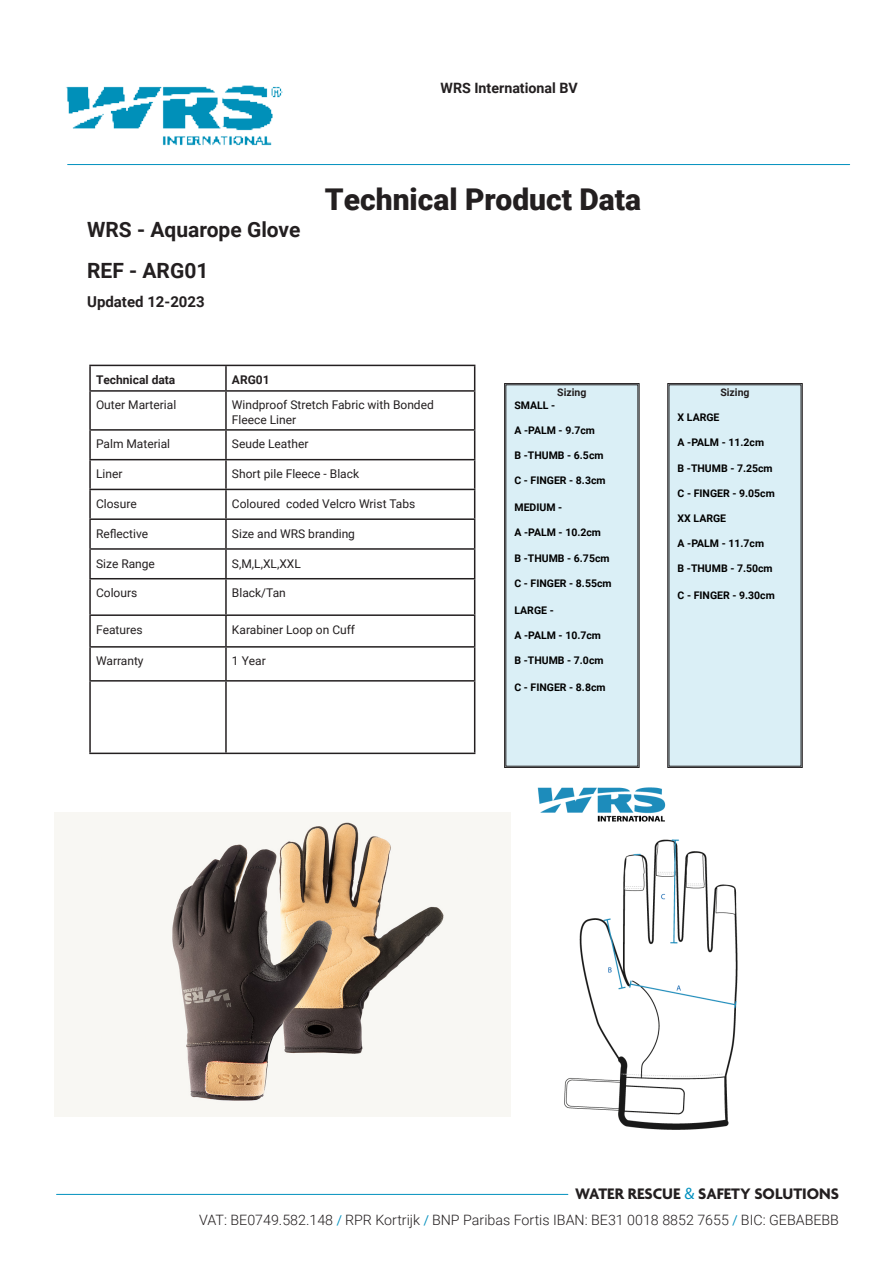
<style>
.page{position:relative;width:893px;height:1263px;background:#fff}
.page>*{position:absolute;margin:0;border:0;box-sizing:border-box;transform-origin:0 0}
.t1{font:900 30px "Roboto";color:#231f20}
.t2{font:700 21px "Roboto";color:#231f20}
.t3{font:700 16.5px "Agenda";color:#231f20}
.t4{font:700 15px "Roboto";color:#231f20}
.t5{font:300 14.25px "Roboto";color:#231f20}
.t6{font:700 14.25px "Roboto";color:#231f20}
.t7{font:12px/14.4px "Roboto";color:#231f20}
.t8{font:700 12px "Roboto";color:#231f20}
.t9{font:700 10.5px "Roboto";color:#000}
.t10{font:700 10.5px "Roboto";color:#231f20}
.s1{font-family:"Myriad Pro";font-weight:400;color:#0090be}
</style>
<div class="page">
<hr style="left:68px;top:164px;width:782px;height:1px;background:#0090be">
<img style="left:66px;top:85px;width:241px;height:81px">
<hr style="left:57px;top:1194px;width:511px;height:1px;background:#0090be">
<hr style="left:89px;top:365px;width:137px;height:1px;background:#231f20">
<hr style="left:89px;top:366px;width:2px;height:24px;background:#231f20">
<hr style="left:226px;top:365px;width:249px;height:1px;background:#231f20">
<hr style="left:225px;top:366px;width:2px;height:24px;background:#231f20">
<svg style="left:474px;top:366px;width:1px;height:24px"></svg>
<hr style="left:89px;top:390px;width:137px;height:2px;background:#231f20">
<hr style="left:89px;top:392px;width:2px;height:37px;background:#231f20">
<hr style="left:226px;top:390px;width:249px;height:2px;background:#231f20">
<hr style="left:225px;top:392px;width:2px;height:37px;background:#231f20">
<hr style="left:474px;top:392px;width:1px;height:37px;background:#231f20">
<hr style="left:89px;top:429px;width:137px;height:2px;background:#231f20">
<hr style="left:89px;top:431px;width:2px;height:28px;background:#231f20">
<hr style="left:226px;top:429px;width:249px;height:2px;background:#231f20">
<hr style="left:225px;top:431px;width:2px;height:28px;background:#231f20">
<hr style="left:89px;top:459px;width:137px;height:1px;background:#231f20">
<hr style="left:89px;top:460px;width:2px;height:29px;background:#231f20">
<hr style="left:226px;top:459px;width:249px;height:1px;background:#231f20">
<hr style="left:225px;top:460px;width:2px;height:29px;background:#231f20">
<hr style="left:89px;top:489px;width:137px;height:1px;background:#231f20">
<hr style="left:89px;top:490px;width:2px;height:28px;background:#231f20">
<hr style="left:226px;top:489px;width:249px;height:1px;background:#231f20">
<hr style="left:225px;top:490px;width:2px;height:28px;background:#231f20">
<hr style="left:89px;top:518px;width:137px;height:2px;background:#231f20">
<hr style="left:89px;top:520px;width:2px;height:28px;background:#231f20">
<hr style="left:226px;top:518px;width:249px;height:2px;background:#231f20">
<hr style="left:225px;top:520px;width:2px;height:28px;background:#231f20">
<hr style="left:89px;top:548px;width:137px;height:2px;background:#231f20">
<hr style="left:89px;top:550px;width:2px;height:28px;background:#231f20">
<hr style="left:226px;top:548px;width:249px;height:2px;background:#231f20">
<hr style="left:225px;top:550px;width:2px;height:28px;background:#231f20">
<svg style="left:474px;top:431px;width:1px;height:147px"></svg>
<hr style="left:89px;top:578px;width:137px;height:1px;background:#231f20">
<hr style="left:89px;top:579px;width:2px;height:35px;background:#231f20">
<hr style="left:226px;top:578px;width:249px;height:1px;background:#231f20">
<hr style="left:225px;top:579px;width:2px;height:35px;background:#231f20">
<hr style="left:474px;top:579px;width:1px;height:35px;background:#231f20">
<hr style="left:89px;top:614px;width:137px;height:2px;background:#231f20">
<hr style="left:89px;top:616px;width:2px;height:30px;background:#231f20">
<hr style="left:226px;top:614px;width:249px;height:2px;background:#231f20">
<hr style="left:225px;top:616px;width:2px;height:30px;background:#231f20">
<hr style="left:474px;top:616px;width:1px;height:30px;background:#231f20">
<hr style="left:89px;top:646px;width:137px;height:2px;background:#231f20">
<hr style="left:89px;top:648px;width:2px;height:32px;background:#231f20">
<hr style="left:226px;top:646px;width:249px;height:2px;background:#231f20">
<hr style="left:225px;top:648px;width:2px;height:32px;background:#231f20">
<hr style="left:474px;top:648px;width:1px;height:32px;background:#231f20">
<hr style="left:89px;top:680px;width:137px;height:2px;background:#231f20">
<hr style="left:89px;top:682px;width:2px;height:71px;background:#231f20">
<hr style="left:226px;top:680px;width:249px;height:2px;background:#231f20">
<hr style="left:225px;top:682px;width:2px;height:71px;background:#231f20">
<hr style="left:474px;top:682px;width:1px;height:71px;background:#231f20">
<hr style="left:89px;top:753px;width:137px;height:1px;background:#231f20">
<hr style="left:226px;top:753px;width:249px;height:1px;background:#231f20">
<div style="left:504px;top:383px;width:135px;height:385px;background:#daeff6"></div>
<div style="left:667px;top:383px;width:135px;height:385px;background:#daeff6"></div>
<img style="left:54px;top:812px;width:456px;height:304px">
<img style="left:537px;top:787px;width:201px;height:343px">
<p class="t6" style="left:441px;top:78px;width:139px">WRS International BV</p>
<p class="t2" style="left:87px;top:215px;width:215px">WRS - Aquarope Glove</p>
<p class="t2" style="left:87px;top:256px;width:123px">REF - ARG01</p>
<p class="t4" style="left:87px;top:291px;width:119px">Updated 12-2023</p>
<p class="t1" style="left:325px;top:178px;width:318px">Technical Product Data</p>
<p class="t8" style="left:96px;top:371px;width:81px">Technical data</p>
<p class="t8" style="left:232px;top:371px;width:39px">ARG01</p>
<p class="t7" style="left:96px;top:398px;width:82px">Outer Marterial</p>
<p class="t7" style="left:232px;top:398px;width:203px">Windproof Stretch Fabric with Bonded<br>Fleece Liner</p>
<p class="t7" style="left:96px;top:437px;width:76px">Palm Material</p>
<p class="t7" style="left:232px;top:437px;width:78px">Seude Leather</p>
<p class="t7" style="left:96px;top:466px;width:28px">Liner</p>
<p class="t7" style="left:232px;top:466px;width:129px">Short pile Fleece - Black</p>
<p class="t7" style="left:96px;top:496px;width:42px">Closure</p>
<p class="t7" style="left:232px;top:496px;width:185px">Coloured coded Velcro Wrist Tabs</p>
<p class="t7" style="left:96px;top:526px;width:54px">Reflective</p>
<p class="t7" style="left:232px;top:526px;width:125px">Size and WRS branding</p>
<p class="t7" style="left:96px;top:556px;width:60px">Size Range</p>
<p class="t7" style="left:232px;top:556px;width:70px">S,M,L,XL,XXL</p>
<p class="t7" style="left:96px;top:585px;width:43px">Colours</p>
<p class="t7" style="left:232px;top:585px;width:55px">Black/Tan</p>
<p class="t7" style="left:96px;top:622px;width:48px">Features</p>
<p class="t7" style="left:232px;top:622px;width:125px">Karabiner Loop on Cuff</p>
<p class="t7" style="left:96px;top:653px;width:49px">Warranty</p>
<p class="t7" style="left:232px;top:653px;width:35px">1 Year</p>
<p class="t10" style="left:557px;top:385px;width:31px">Sizing</p>
<p class="t9" style="left:514px;top:397px;width:42px">SMALL -</p>
<p class="t9" style="left:514px;top:423px;width:82px">A -PALM - 9.7cm</p>
<p class="t9" style="left:514px;top:448px;width:91px">B -THUMB - 6.5cm</p>
<p class="t9" style="left:514px;top:473px;width:93px">C - FINGER - 8.3cm</p>
<p class="t9" style="left:514px;top:500px;width:49px">MEDIUM -</p>
<p class="t9" style="left:514px;top:525px;width:88px">A -PALM - 10.2cm</p>
<p class="t9" style="left:514px;top:550px;width:97px">B -THUMB - 6.75cm</p>
<p class="t9" style="left:514px;top:576px;width:99px">C - FINGER - 8.55cm</p>
<p class="t9" style="left:514px;top:603px;width:41px">LARGE -</p>
<p class="t9" style="left:514px;top:628px;width:88px">A -PALM - 10.7cm</p>
<p class="t9" style="left:514px;top:653px;width:91px">B -THUMB - 7.0cm</p>
<p class="t9" style="left:514px;top:680px;width:93px">C - FINGER - 8.8cm</p>
<p class="t10" style="left:720px;top:385px;width:31px">Sizing</p>
<p class="t9" style="left:678px;top:410px;width:43px">X LARGE</p>
<p class="t9" style="left:678px;top:435px;width:88px">A -PALM - 11.2cm</p>
<p class="t9" style="left:678px;top:460px;width:97px">B -THUMB - 7.25cm</p>
<p class="t9" style="left:678px;top:486px;width:99px">C - FINGER - 9.05cm</p>
<p class="t9" style="left:678px;top:511px;width:50px">XX LARGE</p>
<p class="t9" style="left:678px;top:536px;width:88px">A -PALM - 11.7cm</p>
<p class="t9" style="left:678px;top:561px;width:97px">B -THUMB - 7.50cm</p>
<p class="t9" style="left:678px;top:588px;width:99px">C - FINGER - 9.30cm</p>
<h3 class="t3" style="left:575px;top:1185px;width:265px">WATER RESCUE <span class="s1">&amp;</span> SAFETY SOLUTIONS</h3>
<p class="t5" style="left:199px;top:1210px;width:641px">VAT: BE0749.582.148 <span class="s1">/</span> RPR Kortrijk <span class="s1">/</span> BNP Paribas Fortis IBAN: BE31 0018 8852 7655 <span class="s1">/</span> BIC: GEBABEBB</p>
</div>
